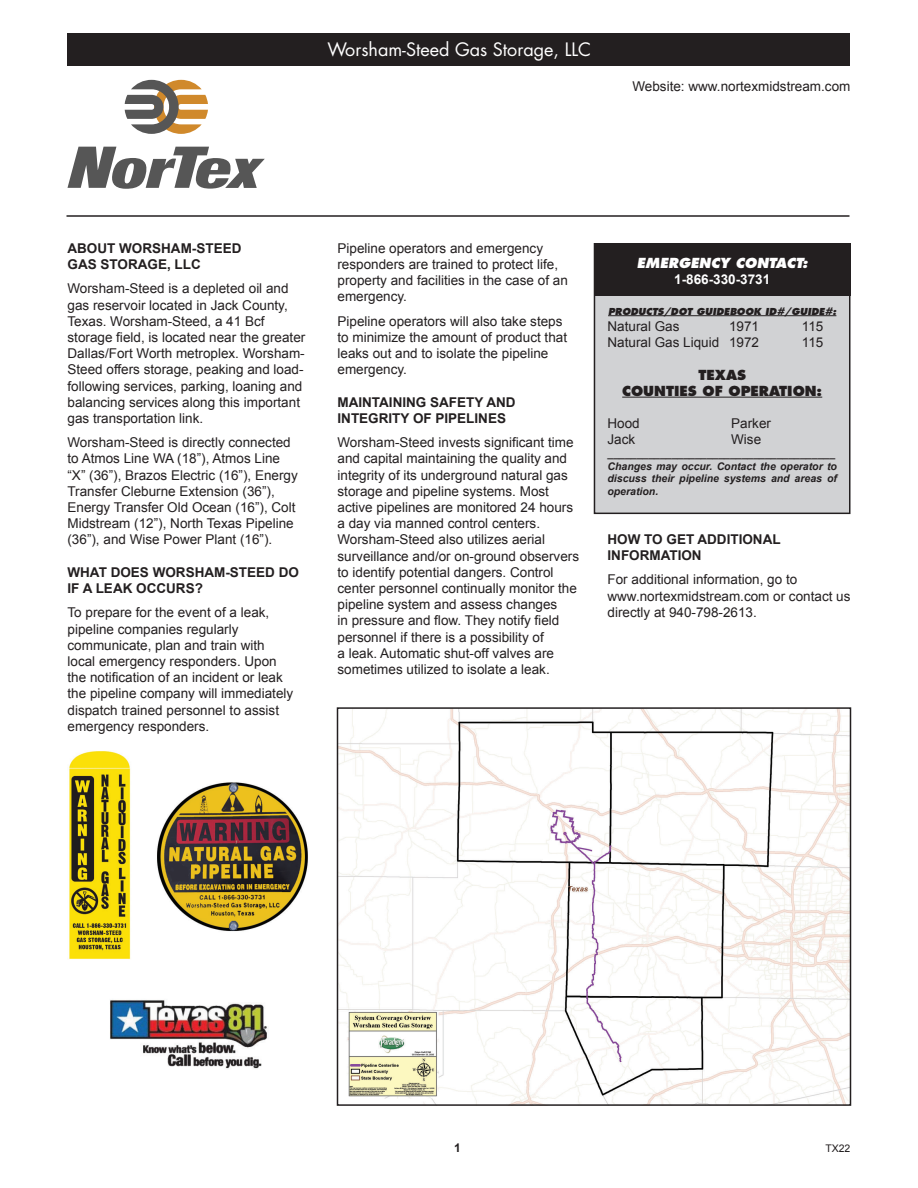
<style>
.page{position:relative;width:918px;height:1188px;background:#fff}
.page>*{position:absolute;margin:0;border:0;box-sizing:border-box;transform-origin:0 0}
.t1{font:18px "Futura";color:#fff}
.t2{font:13.5px/16.2px "Arial";color:#231f20}
.t3{font:700 13.5px/16.2px "Arial";color:#231f20}
.t4{font:800 13.5px "Futura";color:#231f20}
.t5{font:italic 800 13.5px "Futura";color:#fff}
.t6{font:700 13.5px "Arial";color:#fff}
.t7{font:700 12px "Arial";color:#231f20}
.t8{font:italic 700 10.5px/12.6px "Arial";color:#231f20;text-align:justify}
.t9{font:10.5px "Arial";color:#231f20}
.t10{font:italic 800 9.3px "Futura";color:#231f20}
</style>
<div class="page">
<div style="left:594px;top:244px;width:256px;height:269px;background:#d1d2d4"></div>
<div style="left:594px;top:243px;width:256px;height:271px;border:2px solid #231f20"></div>
<hr style="left:67px;top:215px;width:783px;height:2px;background:#231f20">
<div style="left:68px;top:34px;width:782px;height:32px;background:#231f20"></div>
<div style="left:594px;top:244px;width:256px;height:52px;background:#231f20"></div>
<hr style="left:608px;top:315px;width:228px;height:1px;background:#231f20">
<hr style="left:622px;top:397px;width:200px;height:1px;background:#231f20">
<svg style="left:68px;top:147px;width:197px;height:42px"></svg>
<svg style="left:125px;top:80px;width:83px;height:54px"></svg>
<img style="left:69px;top:751px;width:62px;height:208px">
<img style="left:157px;top:782px;width:151px;height:150px">
<img style="left:110px;top:1000px;width:157px;height:69px">
<img style="left:340px;top:710px;width:508px;height:393px">
<div style="left:337px;top:707px;width:514px;height:399px;border:2px solid #231f20"></div>
<p class="t1" style="left:327px;top:38px;width:265px">Worsham-Steed Gas Storage, LLC</p>
<p class="t2" style="left:632px;top:78px;width:220px">Website: www.nortexmidstream.com</p>
<p class="t3" style="left:68px;top:240px;width:175px">ABOUT WORSHAM-STEED</p>
<p class="t3" style="left:68px;top:257px;width:135px">GAS STORAGE, LLC</p>
<p class="t2" style="left:68px;top:281px;width:239px">Worsham-Steed is a depleted oil and gas reservoir located in Jack County, Texas. Worsham-Steed, a 41 Bcf storage field, is located near the greater Dallas/Fort Worth metroplex. Worsham-Steed offers storage, peaking and load&shy;following services, parking, loaning and balancing services along this important gas transportation link.</p>
<p class="t2" style="left:68px;top:435px;width:232px">Worsham-Steed is directly connected to Atmos Line WA (18”), Atmos Line “X” (36”), Brazos Electric (16”), Energy Transfer Cleburne Extension (36”), Energy Transfer Old Ocean (16”), Colt Midstream (12”), North Texas Pipeline (36”), and Wise Power Plant (16”).</p>
<p class="t3" style="left:68px;top:564px;width:233px">WHAT DOES WORSHAM-STEED DO<br>IF A LEAK OCCURS?</p>
<p class="t2" style="left:68px;top:605px;width:227px">To prepare for the event of a leak, pipeline companies regularly communicate, plan and train with local emergency responders. Upon the notification of an incident or leak the pipeline company will immediately dispatch trained personnel to assist emergency responders.</p>
<p class="t2" style="left:338px;top:240px;width:232px">Pipeline operators and emergency responders are trained to protect life, property and facilities in the case of an emergency.</p>
<p class="t2" style="left:338px;top:313px;width:231px">Pipeline operators will also take steps to minimize the amount of product that leaks out and to isolate the pipeline emergency.</p>
<p class="t3" style="left:338px;top:394px;width:180px">MAINTAINING SAFETY AND<br>INTEGRITY OF PIPELINES</p>
<p class="t2" style="left:338px;top:435px;width:243px">Worsham-Steed invests significant time and capital maintaining the quality and integrity of its underground natural gas storage and pipeline systems. Most active pipelines are monitored 24 hours a day via manned control centers.<br>Worsham-Steed also utilizes aerial surveillance and/or on-ground observers to identify potential dangers. Control center personnel continually monitor the pipeline system and assess changes<br>in pressure and flow. They notify field personnel if there is a possibility of<br>a leak. Automatic shut-off valves are sometimes utilized to isolate a leak.</p>
<p class="t5" style="left:637px;top:254px;width:172px">EMERGENCY CONTACT:</p>
<p class="t6" style="left:674px;top:271px;width:98px">1-866-330-3731</p>
<p class="t10" style="left:608px;top:305px;width:230px">PRODUCTS/DOT GUIDEBOOK ID#/GUIDE#:</p>
<p class="t2" style="left:608px;top:318px;width:74px">Natural Gas</p>
<p class="t2" style="left:729px;top:318px;width:32px">1971</p>
<p class="t2" style="left:802px;top:318px;width:23px">115</p>
<p class="t2" style="left:608px;top:334px;width:153px">Natural Gas Liquid 1972</p>
<p class="t2" style="left:802px;top:334px;width:23px">115</p>
<p class="t4" style="left:698px;top:366px;width:49px">TEXAS</p>
<p class="t4" style="left:622px;top:382px;width:202px">COUNTIES OF OPERATION:</p>
<p class="t2" style="left:608px;top:415px;width:34px">Hood</p>
<p class="t2" style="left:608px;top:431px;width:29px">Jack</p>
<p class="t2" style="left:731px;top:415px;width:41px">Parker</p>
<p class="t2" style="left:731px;top:431px;width:31px">Wise</p>
<p class="t8" style="left:608px;top:447px;width:229px">_______________________________________</p>
<p class="t8" style="left:608px;top:460px;width:231px">Changes may occur. Contact the operator to discuss their pipeline systems and areas of operation.</p>
<p class="t3" style="left:608px;top:531px;width:175px">HOW TO GET ADDITIONAL<br>INFORMATION</p>
<p class="t2" style="left:608px;top:572px;width:244px">For additional information, go to www.nortexmidstream.com or contact us directly at 940-798-2613.</p>
<p class="t7" style="left:454px;top:1140px;width:8px">1</p>
<p class="t9" style="left:825px;top:1141px;width:27px">TX22</p>
</div>
